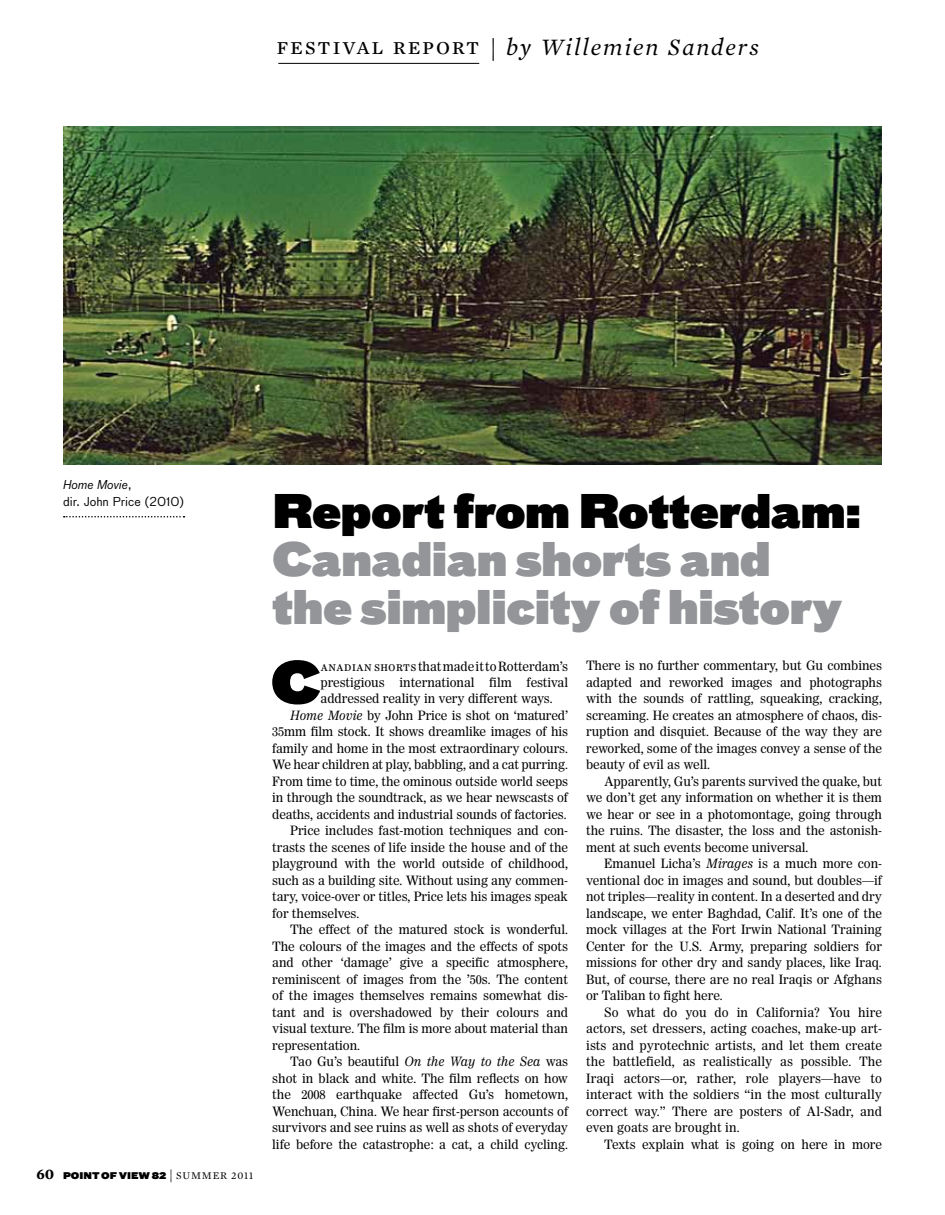
<style>
.page{position:relative;width:945px;height:1215px;background:#fff}
.page>*{position:absolute;margin:0;border:0;box-sizing:border-box;transform-origin:0 0}
.t1{font:56.4px "Bau LF Super";color:#000}
.t2{font:45px/48px "Bau LF Super";letter-spacing:-.01em;color:#939598}
.t3{font:45px "Bau LF Super";letter-spacing:-.01em;color:#000}
.t4{font:italic 24px "Mercury Text G1";letter-spacing:.075em;color:#000}
.t5{font:12.75px/16.5px "Worldwide";letter-spacing:-.005em;color:#000;text-align:justify}
.t6{font:12px/16.5px "Bau LF";color:#000}
.t7{font:9px "Bau LF Super";color:#000}
.s1{font-style:normal}
.s2{font-style:italic}
.s3{font-family:"Mercury Text G1";font-weight:700;font-size:15px}
.s4{font-family:"Mercury Text G1";font-size:13.5px}
.s5{font-family:"Mercury Text G1";font-size:10.5px}
.s6{font-family:"Worldwide Small Caps"}
</style>
<div class="page">
<img style="left:63px;top:126px;width:819px;height:339px">
<svg style="left:64px;top:516px;width:121px;height:2px"></svg>
<hr style="left:278px;top:63px;width:201px;height:1px;background:#000">
<h3 class="t4" style="left:276px;top:30px;width:484px"><span class="s1">festival report |</span> by Willemien Sanders</h3>
<p class="t6" style="left:63px;top:477px;width:123px"><span class="s2">Home Movie</span>,<br>dir. John Price (2010)</p>
<p class="t7" style="left:37px;top:1169px;width:218px"><span class="s3">60</span> POINT OF VIEW 82 <span class="s4">|</span> <span class="s5">SUMMER 2011</span></p>
<h2 class="t3" style="left:272px;top:480px;width:591px">Report from Rotterdam:</h2>
<h2 class="t2" style="left:272px;top:537px;width:572px">Canadian shorts and the simplicity of history</h2>
<h1 class="t1" style="left:271px;top:643px;width:52px">C</h1>
<p class="t5" style="left:321px;top:658px;width:249px"><span class="s6">anadian shorts</span> that made it to Rotterdam’s</p>
<p class="t5" style="left:321px;top:674px;width:249px">prestigious international film festival</p>
<p class="t5" style="left:321px;top:691px;width:234px">addressed reality in very different ways.</p>
<p class="t5" style="left:290px;top:707px;width:279px"><span class="s2">Home Movie</span> by John Price is shot on ‘matured’</p>
<p class="t5" style="left:272px;top:724px;width:297px">35mm film stock. It shows dreamlike images of his</p>
<p class="t5" style="left:272px;top:740px;width:297px">family and home in the most extraordinary colours.</p>
<p class="t5" style="left:272px;top:757px;width:297px">We hear children at play, babbling, and a cat purring.</p>
<p class="t5" style="left:272px;top:773px;width:297px">From time to time, the ominous outside world seeps</p>
<p class="t5" style="left:272px;top:790px;width:297px">in through the soundtrack, as we hear newscasts of</p>
<p class="t5" style="left:272px;top:806px;width:296px">deaths, accidents and industrial sounds of factories.</p>
<p class="t5" style="left:290px;top:823px;width:279px">Price includes fast-motion techniques and con-</p>
<p class="t5" style="left:272px;top:839px;width:297px">trasts the scenes of life inside the house and of the</p>
<p class="t5" style="left:272px;top:856px;width:297px">playground with the world outside of childhood,</p>
<p class="t5" style="left:272px;top:872px;width:297px">such as a building site. Without using any commen-</p>
<p class="t5" style="left:272px;top:889px;width:297px">tary, voice-over or titles, Price lets his images speak</p>
<p class="t5" style="left:272px;top:905px;width:89px">for themselves.</p>
<p class="t5" style="left:290px;top:922px;width:279px">The effect of the matured stock is wonderful.</p>
<p class="t5" style="left:272px;top:938px;width:297px">The colours of the images and the effects of spots</p>
<p class="t5" style="left:272px;top:955px;width:297px">and other ‘damage’ give a specific atmosphere,</p>
<p class="t5" style="left:272px;top:971px;width:297px">reminiscent of images from the ’50s. The content</p>
<p class="t5" style="left:272px;top:988px;width:297px">of the images themselves remains somewhat dis-</p>
<p class="t5" style="left:272px;top:1004px;width:297px">tant and is overshadowed by their colours and</p>
<p class="t5" style="left:272px;top:1021px;width:297px">visual texture. The film is more about material than</p>
<p class="t5" style="left:272px;top:1037px;width:90px">representation.</p>
<p class="t5" style="left:290px;top:1054px;width:279px">Tao Gu’s beautiful <span class="s2">On the Way to the Sea</span> was</p>
<p class="t5" style="left:272px;top:1070px;width:297px">shot in black and white. The film reflects on how</p>
<p class="t5" style="left:272px;top:1087px;width:297px">the 2008 earthquake affected Gu’s hometown,</p>
<p class="t5" style="left:272px;top:1103px;width:297px">Wenchuan, China. We hear first-person accounts of</p>
<p class="t5" style="left:272px;top:1120px;width:297px">survivors and see ruins as well as shots of everyday</p>
<p class="t5" style="left:272px;top:1136px;width:297px">life before the catastrophe: a cat, a child cycling.</p>
<p class="t5" style="left:586px;top:658px;width:297px">There is no further commentary, but Gu combines adapted and reworked images and photographs with the sounds of rattling, squeaking, cracking, screaming. He creates an atmosphere of chaos, dis&shy;ruption and disquiet. Because of the way they are reworked, some of the images convey a sense of the beauty of evil as well.</p>
<p class="t5" style="left:586px;top:773px;width:297px;text-indent:18px">Apparently, Gu’s parents survived the quake, but we don’t get any information on whether it is them we hear or see in a photomontage, going through the ruins. The disaster, the loss and the astonish&shy;ment at such events become universal.</p>
<p class="t5" style="left:586px;top:856px;width:297px;text-indent:18px">Emanuel Licha’s <span class="s2">Mirages</span> is a much more con&shy;ventional doc in images and sound, but doubles—if not triples—reality in content. In a deserted and dry landscape, we enter Baghdad, Calif. It’s one of the mock villages at the Fort Irwin National Training Center for the U.S. Army, preparing soldiers for missions for other dry and sandy places, like Iraq.<br>But, of course, there are no real Iraqis or Afghans or Taliban to fight here.</p>
<p class="t5" style="left:586px;top:1004px;width:297px;text-indent:18px">So what do you do in California? You hire actors, set dressers, acting coaches, make-up art&shy;ists and pyrotechnic artists, and let them create the battlefield, as realistically as possible. The Iraqi actors—or, rather, role players—have to interact with the soldiers “in the most culturally correct way.” There are posters of Al-Sadr, and even goats are brought in.</p>
<p class="t5" style="left:604px;top:1136px;width:279px">Texts explain what is going on here in more</p>
</div>
